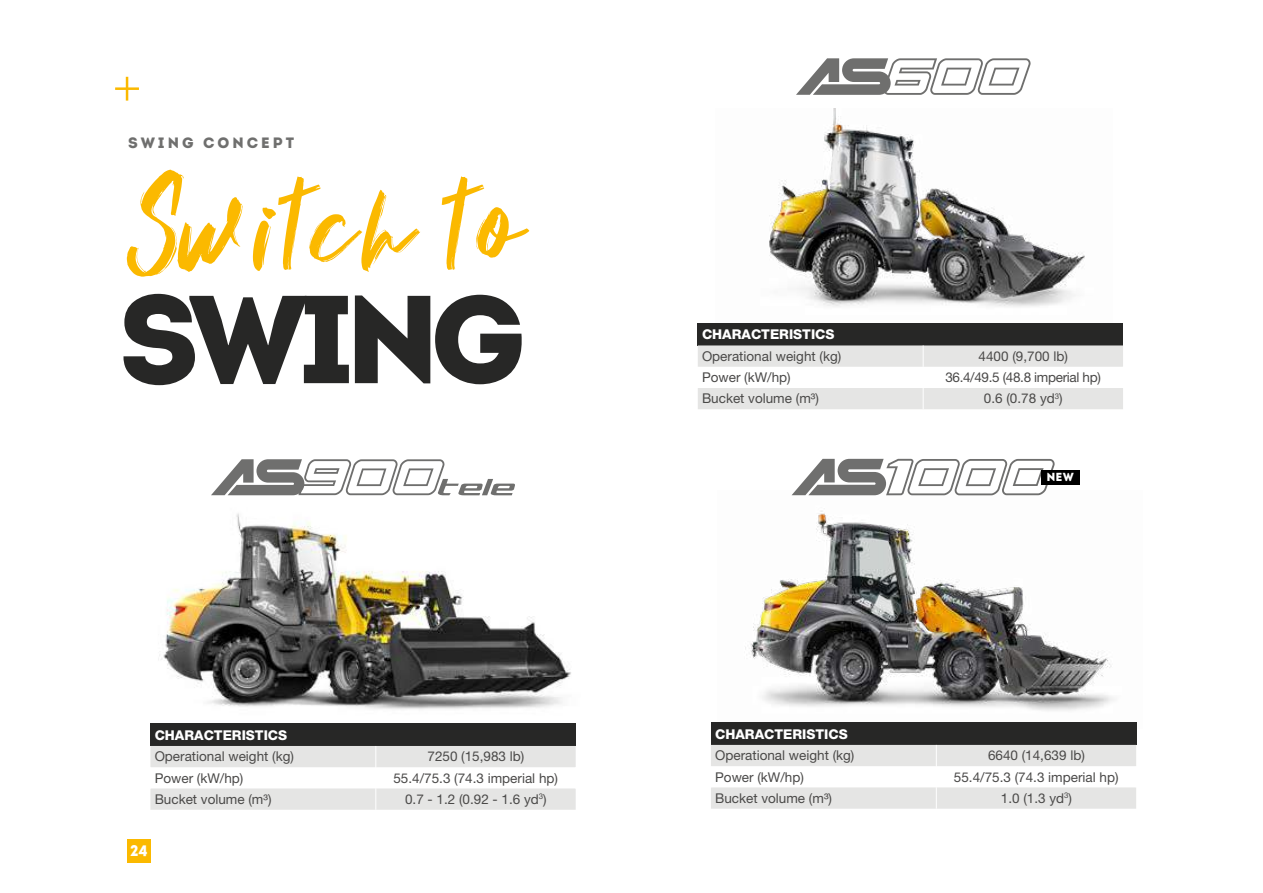
<style>
.page{position:relative;width:1263px;height:893px;background:#fff}
.page>*{position:absolute;margin:0;border:0;box-sizing:border-box;transform-origin:0 0}
.t1{font:900 124.65px "Intro";letter-spacing:-.075em;color:#272726}
.t2{font:900 15.45px "Intro";color:#fff}
.t3{font:900 15px "Intro";letter-spacing:.2em;color:#6f6f6e}
.t4{font:13.5px "Helvetica Neue LT Pro";color:#4a4948}
.t5{font:800 13.5px "Helvetica Neue LT Pro";color:#fff}
.t6{font:13.5px "Helvetica Neue LT Pro";letter-spacing:-.025em;color:#4a4948}
.t7{font:11.7px "Intro";color:#fff}
</style>
<div class="page">
<img style="left:718px;top:495px;width:419px;height:233px">
<img style="left:150px;top:513px;width:426px;height:211px">
<div style="left:150px;top:724px;width:426px;height:22px;background:#272726"></div>
<svg style="left:150px;top:746px;width:426px;height:64px"></svg>
<svg style="left:792px;top:459px;width:263px;height:36px"></svg>
<div style="left:711px;top:723px;width:425px;height:22px;background:#272726"></div>
<svg style="left:711px;top:745px;width:425px;height:64px"></svg>
<img style="left:769px;top:109px;width:316px;height:198px">
<div style="left:698px;top:323px;width:425px;height:22px;background:#272726"></div>
<svg style="left:697px;top:345px;width:426px;height:64px"></svg>
<svg style="left:796px;top:58px;width:235px;height:37px"></svg>
<svg style="left:115px;top:77px;width:24px;height:24px"></svg>
<svg style="left:127px;top:170px;width:402px;height:107px"></svg>
<div style="left:1042px;top:470px;width:38px;height:14px;background:#000"></div>
<svg style="left:211px;top:459px;width:304px;height:36px"></svg>
<div style="left:128px;top:839px;width:23px;height:23px;background:#fbb900"></div>
<p class="t3" style="left:128px;top:132px;width:167px">SWING CONCEPT</p>
<h1 class="t1" style="left:118px;top:257px;width:409px">SWING</h1>
<p class="t5" style="left:155px;top:727px;width:134px">CHARACTERISTICS</p>
<p class="t4" style="left:155px;top:749px;width:141px">Operational weight (kg)</p>
<p class="t4" style="left:427px;top:749px;width:98px">7250 (15,983 lb)</p>
<p class="t4" style="left:155px;top:770px;width:90px">Power (kW/hp)</p>
<p class="t4" style="left:393px;top:770px;width:166px">55.4/75.3 (74.3 imperial hp)</p>
<p class="t4" style="left:155px;top:791px;width:118px">Bucket volume (m³)</p>
<p class="t4" style="left:405px;top:791px;width:143px">0.7 - 1.2 (0.92 - 1.6 yd<sup>3</sup>)</p>
<p class="t2" style="left:130px;top:841px;width:19px">24</p>
<p class="t5" style="left:702px;top:326px;width:134px">CHARACTERISTICS</p>
<p class="t4" style="left:702px;top:348px;width:141px">Operational weight (kg)</p>
<p class="t4" style="left:979px;top:348px;width:91px">4400 (9,700 lb)</p>
<p class="t4" style="left:702px;top:369px;width:90px">Power (kW/hp)</p>
<p class="t6" style="left:945px;top:369px;width:157px">36.4/49.5 (48.8 imperial hp)</p>
<p class="t4" style="left:702px;top:391px;width:118px">Bucket volume (m³)</p>
<p class="t4" style="left:984px;top:391px;width:80px">0.6 (0.78 yd<sup>3</sup>)</p>
<p class="t7" style="left:1046px;top:470px;width:29px">NEW</p>
<p class="t5" style="left:715px;top:726px;width:134px">CHARACTERISTICS</p>
<p class="t4" style="left:715px;top:747px;width:141px">Operational weight (kg)</p>
<p class="t4" style="left:988px;top:747px;width:98px">6640 (14,639 lb)</p>
<p class="t4" style="left:715px;top:769px;width:90px">Power (kW/hp)</p>
<p class="t4" style="left:954px;top:769px;width:166px">55.4/75.3 (74.3 imperial hp)</p>
<p class="t4" style="left:715px;top:790px;width:118px">Bucket volume (m³)</p>
<p class="t4" style="left:1001px;top:790px;width:73px">1.0 (1.3 yd<sup>3</sup>)</p>
</div>
